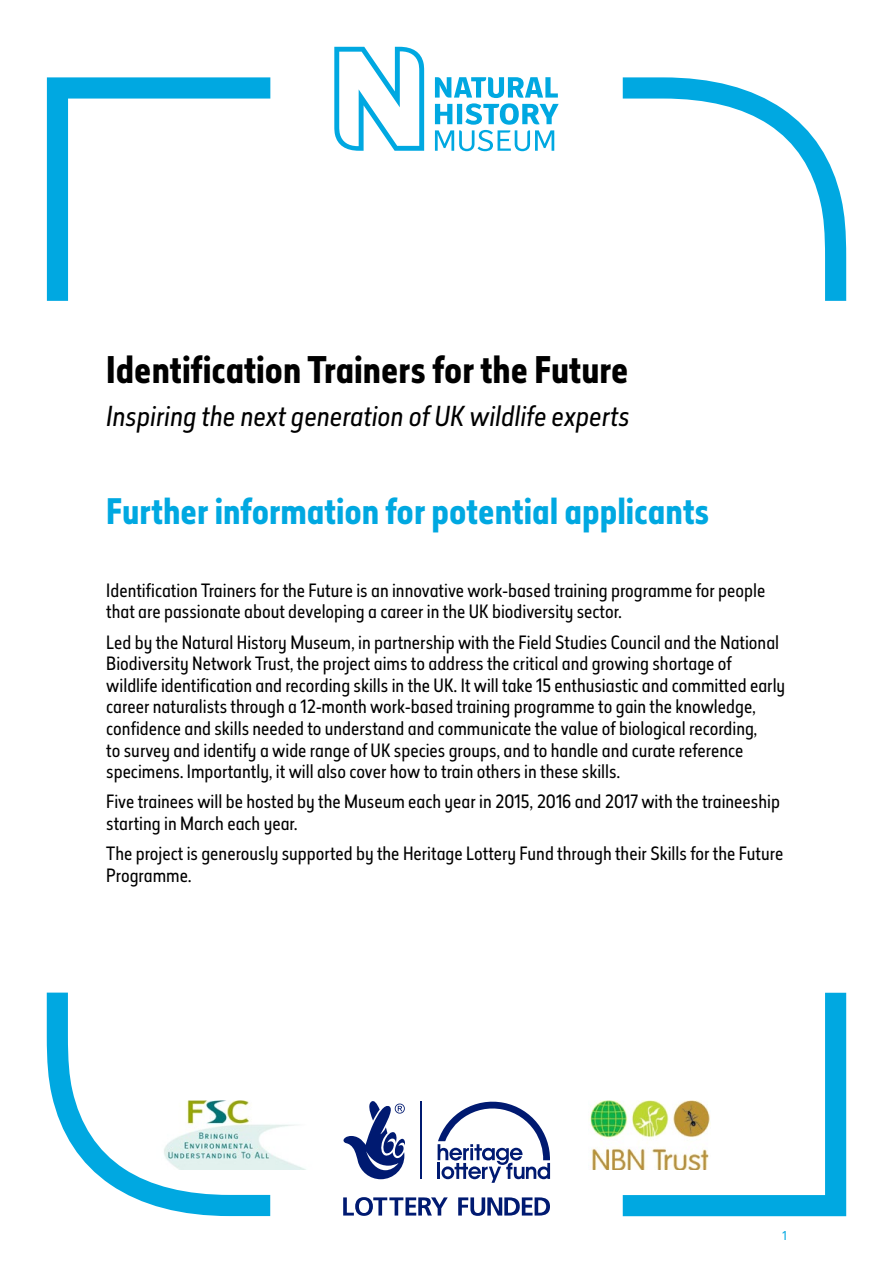
<style>
.page{position:relative;width:893px;height:1263px;background:#fff}
.page>*{position:absolute;margin:0;border:0;box-sizing:border-box;transform-origin:0 0}
.t1{font:700 36px "Elysio";color:#000}
.t2{font:700 34.5px "Elysio";color:#00a8e1}
.t3{font:italic 27px "Elysio";color:#000}
.t4{font:18px/21.6px "Elysio";color:#000}
.t5{font:12px "Elysio";color:#00a8e1}
</style>
<div class="page">
<img style="left:270px;top:1124px;width:35px;height:45px">
<hr style="left:420px;top:1101px;width:1px;height:78px;background:#001a71">
<svg style="left:343px;top:1101px;width:62px;height:78px"></svg>
<svg style="left:343px;top:1197px;width:105px;height:19px"></svg>
<svg style="left:458px;top:1197px;width:92px;height:19px"></svg>
<svg style="left:438px;top:1101px;width:113px;height:82px"></svg>
<img style="left:589px;top:1100px;width:34px;height:69px">
<svg style="left:623px;top:77px;width:223px;height:224px"></svg>
<svg style="left:47px;top:992px;width:223px;height:224px"></svg>
<svg style="left:47px;top:77px;width:223px;height:224px"></svg>
<svg style="left:623px;top:993px;width:223px;height:223px"></svg>
<svg style="left:334px;top:47px;width:225px;height:104px"></svg>
<h1 class="t1" style="left:106px;top:344px;width:524px">Identification Trainers for the Future</h1>
<h3 class="t3" style="left:106px;top:398px;width:525px">Inspiring the next generation of UK wildlife experts</h3>
<h2 class="t2" style="left:106px;top:486px;width:605px">Further information for potential applicants</h2>
<p class="t4" style="left:106px;top:579px;width:661px">Identification Trainers for the Future is an innovative work-based training programme for people that are passionate about developing a career in the UK biodiversity sector.</p>
<p class="t4" style="left:106px;top:631px;width:680px">Led by the Natural History Museum, in partnership with the Field Studies Council and the National Biodiversity Network Trust, the project aims to address the critical and growing shortage of wildlife identification and recording skills in the UK. It will take 15 enthusiastic and committed early career naturalists through a 12-month work-based training programme to gain the knowledge, confidence and skills needed to understand and communicate the value of biological recording,<br>to survey and identify a wide range of UK species groups, and to handle and curate reference specimens. Importantly, it will also cover how to train others in these skills.</p>
<p class="t4" style="left:106px;top:791px;width:675px">Five trainees will be hosted by the Museum each year in 2015, 2016 and 2017 with the traineeship starting in March each year.</p>
<p class="t4" style="left:106px;top:842px;width:678px">The project is generously supported by the Heritage Lottery Fund through their Skills for the Future<br>Programme.</p>
<p class="t5" style="left:782px;top:1227px;width:6px">1</p>
</div>
